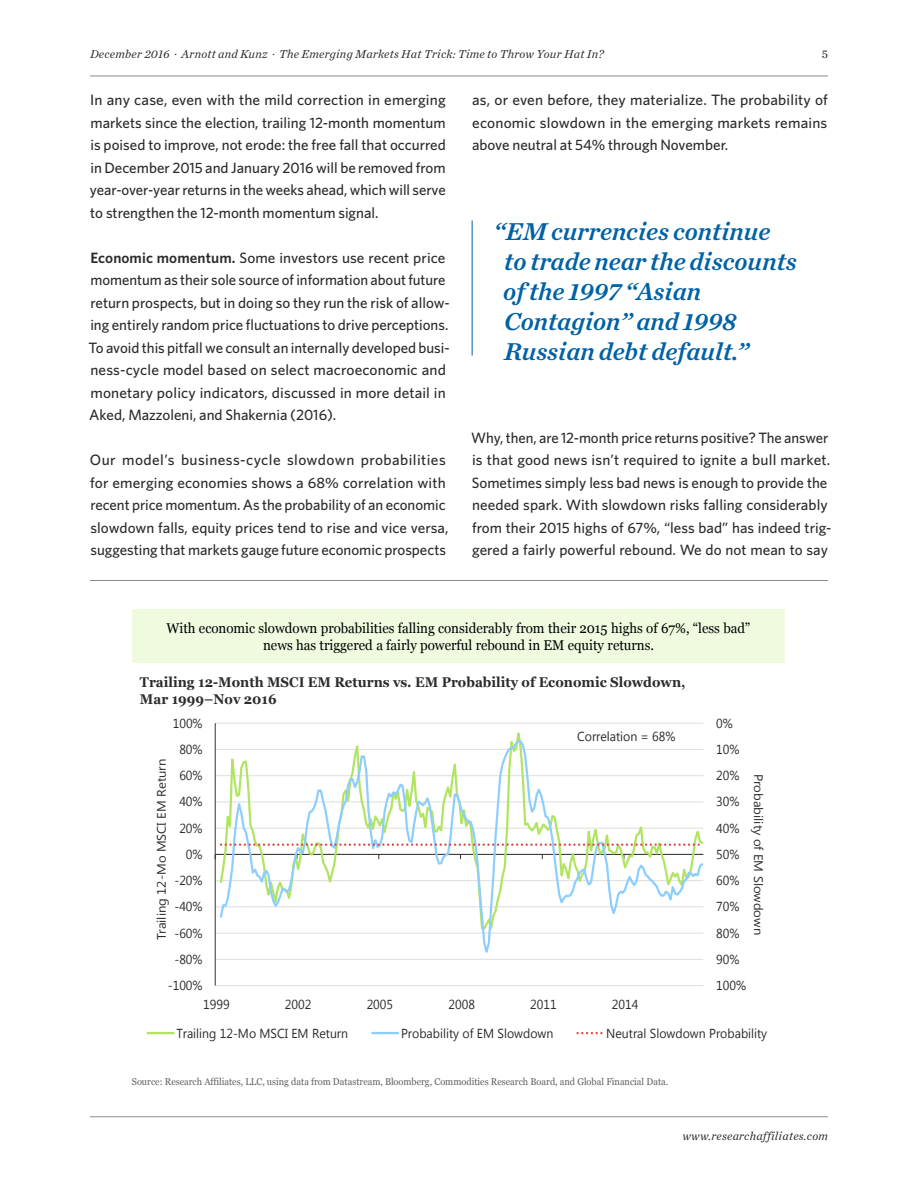
<style>
.page{position:relative;width:918px;height:1188px;background:#fff}
.page>*{position:absolute;margin:0;border:0;box-sizing:border-box;transform-origin:0 0}
.Article___Pullquote{font:italic 25.5px/30px "Chronicle Text G1 Semi";color:#0061a5}
.Article___Body_Copy{font:500 15px/22.5px "Whitney";color:#2c2b2b}
.t1{font:14.1px/17px "Georgia";color:#000;text-align:center;scale:.94 1}
.t2{font:700 14.1px/17px "Georgia";color:#2d2c2b;scale:.94 1}
.t3{font:13.05px/26.2px "Segoe UI";color:#2d2c2b;scale:.94 1}
.t4{font:12.3px "Segoe UI";color:#2d2c2b;scale:1.06 1}
.t5{font:italic 12px "Chronicle Text G1";letter-spacing:.02em;color:#2c2b2b}
.t6{font:12px "Chronicle Text G1";color:#2c2b2b}
.t7{font:9.75px "Georgia";color:#63615f;scale:.94 1}
.s1{font-weight:600}
</style>
<div class="page">
<hr style="left:90px;top:76px;width:738px;height:1px;background:#8a8c8e">
<hr style="left:90px;top:1116px;width:738px;height:1px;background:#8a8c8e">
<hr style="left:472px;top:220px;width:1px;height:136px;background:#0061a5">
<hr style="left:90px;top:580px;width:738px;height:1px;background:#8a8c8e">
<hr style="left:215px;top:985px;width:488px;height:1px;background:#e0dfdf">
<hr style="left:215px;top:959px;width:488px;height:1px;background:#e0dfdf">
<hr style="left:215px;top:933px;width:488px;height:1px;background:#e0dfdf">
<hr style="left:215px;top:906px;width:488px;height:1px;background:#e0dfdf">
<hr style="left:215px;top:802px;width:488px;height:1px;background:#e0dfdf">
<hr style="left:215px;top:775px;width:488px;height:1px;background:#e0dfdf">
<hr style="left:215px;top:749px;width:488px;height:1px;background:#e0dfdf">
<hr style="left:215px;top:723px;width:488px;height:1px;background:#e0dfdf">
<hr style="left:215px;top:723px;width:1px;height:263px;background:#2d2c2b">
<svg style="left:218px;top:739px;width:460px;height:214px"></svg>
<svg style="left:215px;top:824px;width:489px;height:74px"></svg>
<hr style="left:148px;top:1032px;width:26px;height:2px;background:#b1e461">
<hr style="left:372px;top:1032px;width:26px;height:2px;background:#8dceff">
<svg style="left:578px;top:1032px;width:25px;height:2px"></svg>
<div style="left:132px;top:609px;width:653px;height:54px;background:#effadf"></div>
<p class="t5" style="left:90px;top:45px;width:515px">December 2016 . Arnott and Kunz . The Emerging Markets Hat Trick: Time to Throw Your Hat In?</p>
<p class="t6" style="left:822px;top:45px;width:8px">5</p>
<p class="Article___Body_Copy" style="left:90px;top:88px;width:357px;text-align:justify">In any case, even with the mild correction in emerging markets since the election, trailing 12-month momentum is poised to improve, not erode: the free fall that occurred in December 2015 and January 2016 will be removed from year-over-year returns in the weeks ahead, which will serve to strengthen the 12-month momentum signal.</p>
<p class="Article___Body_Copy" style="left:89px;top:246px;width:363px"><span class="s1">Economic momentum.</span> Some investors use recent price momentum as their sole source of information about future return prospects, but in doing so they run the risk of allow&shy;ing entirely random price fluctuations to drive perceptions.<br>To avoid this pitfall we consult an internally developed busi&shy;ness-cycle model based on select macroeconomic and monetary policy indicators, discussed in more detail in Aked, Mazzoleni, and Shakernia (2016).</p>
<p class="Article___Body_Copy" style="left:90px;top:448px;width:360px">Our model’s business-cycle slowdown probabilities for emerging economies shows a 68% correlation with recent price momentum. As the probability of an economic slowdown falls, equity prices tend to rise and vice versa, suggesting that markets gauge future economic prospects</p>
<p class="Article___Body_Copy" style="left:472px;top:88px;width:357px;text-align:justify">as, or even before, they materialize. The probability of economic slowdown in the emerging markets remains above neutral at 54% through November.</p>
<p class="Article___Pullquote" style="left:503px;top:215px;width:295px;text-indent:-9px">“EM currencies continue to trade near the discounts of the 1997 “Asian<br>Contagion” and 1998<br>Russian debt default.”</p>
<p class="Article___Body_Copy" style="left:471px;top:426px;width:362px">Why, then, are 12-month price returns positive? The answer is that good news isn’t required to ignite a bull market.<br>Sometimes simply less bad news is enough to provide the needed spark. With slowdown risks falling considerably from their 2015 highs of 67%, “less bad” has indeed trig&shy;gered a fairly powerful rebound. We do not mean to say</p>
<p class="t1" style="left:167px;top:620px;width:623px">With economic slowdown probabilities falling considerably from their 2015 highs of 67%, “less bad” news has triggered a fairly powerful rebound in EM equity returns.</p>
<p class="t3" style="left:593px;top:620px;width:97px">Correlation: 68%</p>
<p class="t2" style="left:140px;top:674px;width:582px">Trailing 12-Month MSCI EM Returns vs. EM Probability of Economic Slowdown,<br>Mar 1999–Nov 2016</p>
<p class="t3" style="left:577px;top:723px;width:106px">Correlation = 68%</p>
<p class="t3" style="left:173px;top:709px;width:33px">100%</p>
<p class="t3" style="left:179px;top:736px;width:26px">80%</p>
<p class="t4" style="left:153px;top:940px;width:172px;rotate:-90deg">Trailing 12-Mo MSCI EM Return</p>
<p class="t3" style="left:179px;top:762px;width:26px">60%</p>
<p class="t3" style="left:179px;top:788px;width:26px">40%</p>
<p class="t3" style="left:179px;top:814px;width:26px">20%</p>
<p class="t3" style="left:186px;top:840px;width:19px">0%</p>
<p class="t3" style="left:174px;top:867px;width:32px">-20%</p>
<p class="t3" style="left:174px;top:893px;width:32px">-40%</p>
<p class="t3" style="left:174px;top:919px;width:32px">-60%</p>
<p class="t3" style="left:174px;top:945px;width:32px">-80%</p>
<p class="t3" style="left:716px;top:709px;width:26px">0%<br>10%<br>20%<br>30%<br>40%<br>50%<br>60%<br>70%<br>80%<br>90%</p>
<p class="t4" style="left:767px;top:774px;width:154px;rotate:90deg">Probability of EM Slowdown</p>
<p class="t3" style="left:168px;top:972px;width:39px">-100%</p>
<p class="t3" style="left:716px;top:972px;width:33px">100%</p>
<p class="t3" style="left:203px;top:991px;width:30px">1999</p>
<p class="t3" style="left:285px;top:991px;width:30px">2002</p>
<p class="t3" style="left:367px;top:991px;width:30px">2005</p>
<p class="t3" style="left:448px;top:991px;width:30px">2008</p>
<p class="t3" style="left:530px;top:991px;width:30px">2011</p>
<p class="t3" style="left:612px;top:991px;width:30px">2014</p>
<p class="t3" style="left:176px;top:1019px;width:184px">Trailing 12-Mo MSCI EM Return</p>
<p class="t3" style="left:401px;top:1019px;width:164px">Probability of EM Slowdown</p>
<p class="t3" style="left:606px;top:1019px;width:173px">Neutral Slowdown Probability</p>
<p class="t7" style="left:132px;top:1076px;width:572px">Source: Research Affiliates, LLC, using data from Datastream, Bloomberg, Commodities Research Board, and Global Financial Data.</p>
<p class="t5" style="left:683px;top:1126px;width:147px">www.researchaffiliates.com</p>
</div>
